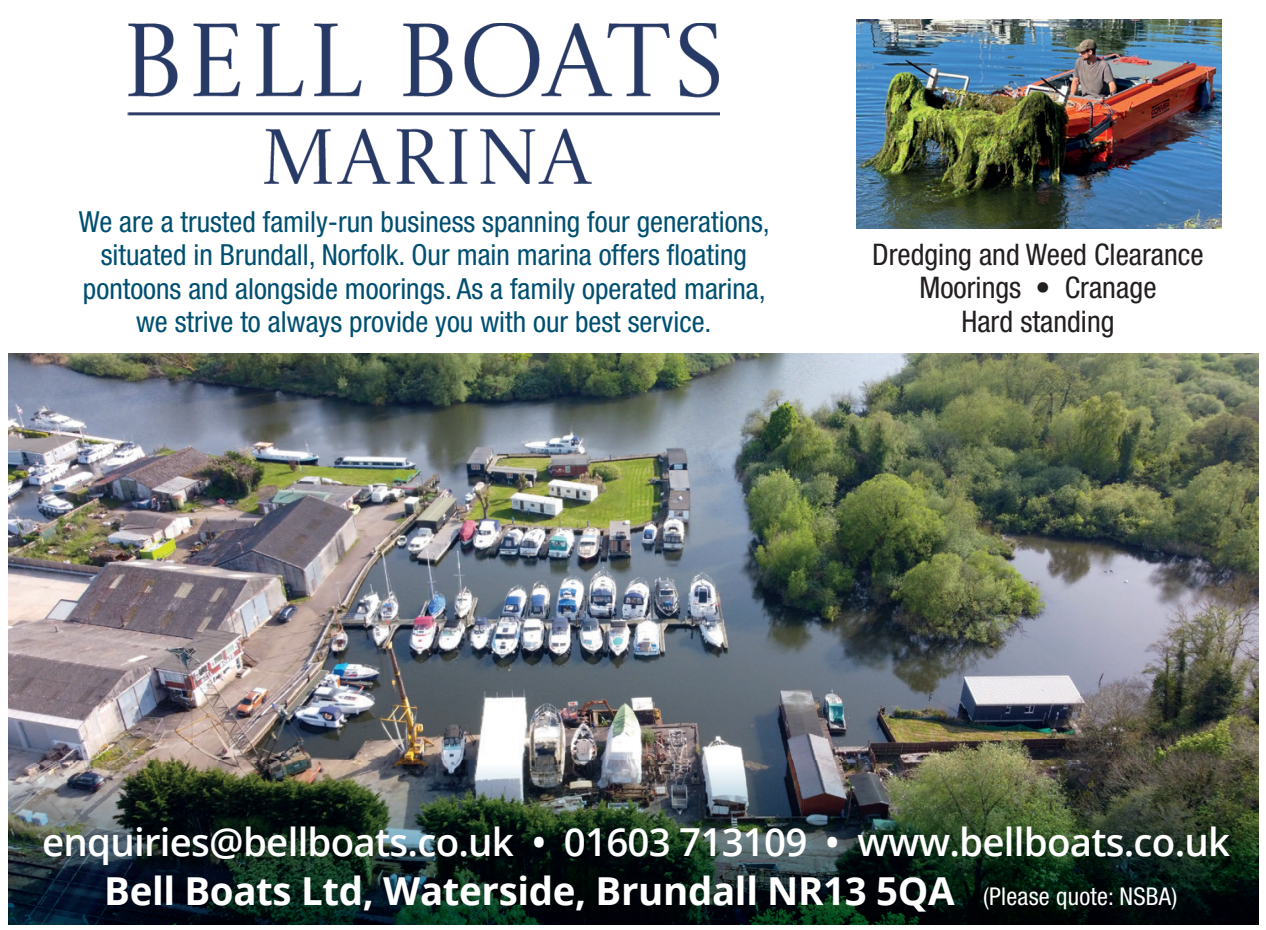
<style>
.page{position:relative;width:1266px;height:930px;background:#fff}
.page>*{position:absolute;margin:0;border:0;box-sizing:border-box;transform-origin:0 0}
.t1{font:600 38.5px/49px "Open Sans";letter-spacing:-.02em;color:#fff;text-align:center}
.t2{font:condensed 29.75px/33.2px "Helvetica Neue LT Std";color:#231f20;text-align:center}
.t3{font:condensed 29.05px/33.2px "Helvetica Neue LT Std";color:#004f70;text-align:center}
.s1{font-weight:700}
.s2{font-family:"Helvetica Neue LT Std";font-weight:400;font-stretch:condensed;font-size:24.5px}
</style>
<div class="page">
<img style="left:8px;top:353px;width:1250px;height:571px">
<img style="left:856px;top:20px;width:365px;height:208px">
<img style="left:128px;top:23px;width:592px;height:161px">
<p class="t3" style="left:79px;top:205px;width:692px">We are a trusted family-run business spanning four generations, situated in Brundall, Norfolk. Our main marina offers floating pontoons and alongside moorings. As a family operated marina, we strive to always provide you with our best service.</p>
<p class="t2" style="left:872px;top:238px;width:333px">Dredging and Weed Clearance<br>Moorings • Cranage<br>Hard standing</p>
<p class="t1" style="left:42px;top:816px;width:1189px">enquiries@bellboats.co.uk • 01603 713109 • www.bellboats.co.uk<br><span class="s1">Bell Boats Ltd, Waterside, Brundall NR13 5QA</span> <span class="s2">(Please quote: NSBA)</span></p>
</div>
